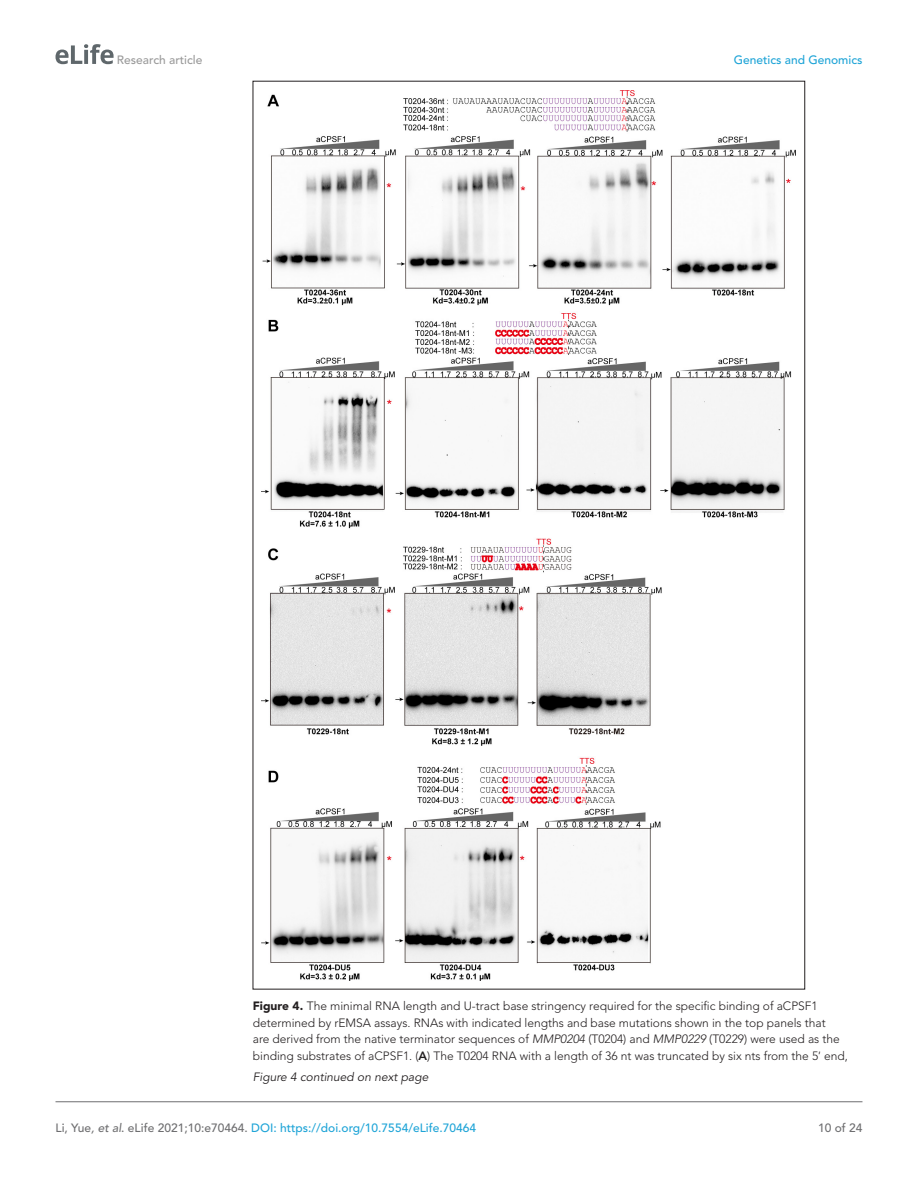
<style>
.page{position:relative;width:918px;height:1188px;background:#fff}
.page>*{position:absolute;margin:0;border:0;box-sizing:border-box;transform-origin:0 0}
.t1{font:300 12px/16.5px "Avenir LT Std";color:#231f20}
.t2{font:500 12px "Avenir LT Std";color:#1ea4d7}
.t3{font:italic 12px "Avenir LT Std";color:#231f20}
.t4{font:500 12px "Avenir LT Std";color:#9a9a9a}
.t5{font:500 12px "Avenir LT Std";color:#6e6e70}
.s1{font-weight:900}
.s2{font-style:italic}
.s3{font-weight:800}
.s4{color:#6e6e70}
.s5{font-style:italic;color:#6e6e70}
</style>
<div class="page">
<svg style="left:56px;top:44px;width:58px;height:20px"></svg>
<hr style="left:56px;top:1101px;width:806px;height:1px;background:#6e6e70">
<img style="left:262px;top:90px;width:534px;height:890px">
<p class="t4" style="left:117px;top:53px;width:87px">Research article</p>
<p class="t2" style="left:734px;top:53px;width:130px">Genetics and Genomics</p>
<p class="t1" style="left:253px;top:998px;width:597px"><span class="s1">Figure 4.</span> The minimal RNA length and U-tract base stringency required for the specific binding of aCPSF1 determined by rEMSA assays. RNAs with indicated lengths and base mutations shown in the top panels that<br>are derived from the native terminator sequences of <span class="s2">MMP0204</span> (T0204) and <span class="s2">MMP0229</span> (T0229) were used as the binding substrates of aCPSF1. (<span class="s3">A</span>) The T0204 RNA with a length of 36 nt was truncated by six nts from the 5 end,</p>
<p class="t3" style="left:253px;top:1070px;width:177px">Figure 4 continued on next page</p>
<p class="t2" style="left:56px;top:1121px;width:422px"><span class="s4">Li, Yue</span><span class="s5">, et al</span><span class="s4">. eLife 2021;10:e70464.</span> DOI: https://doi.org/10.7554/eLife.70464</p>
<p class="t5" style="left:818px;top:1121px;width:46px">10 of 24</p>
</div>
